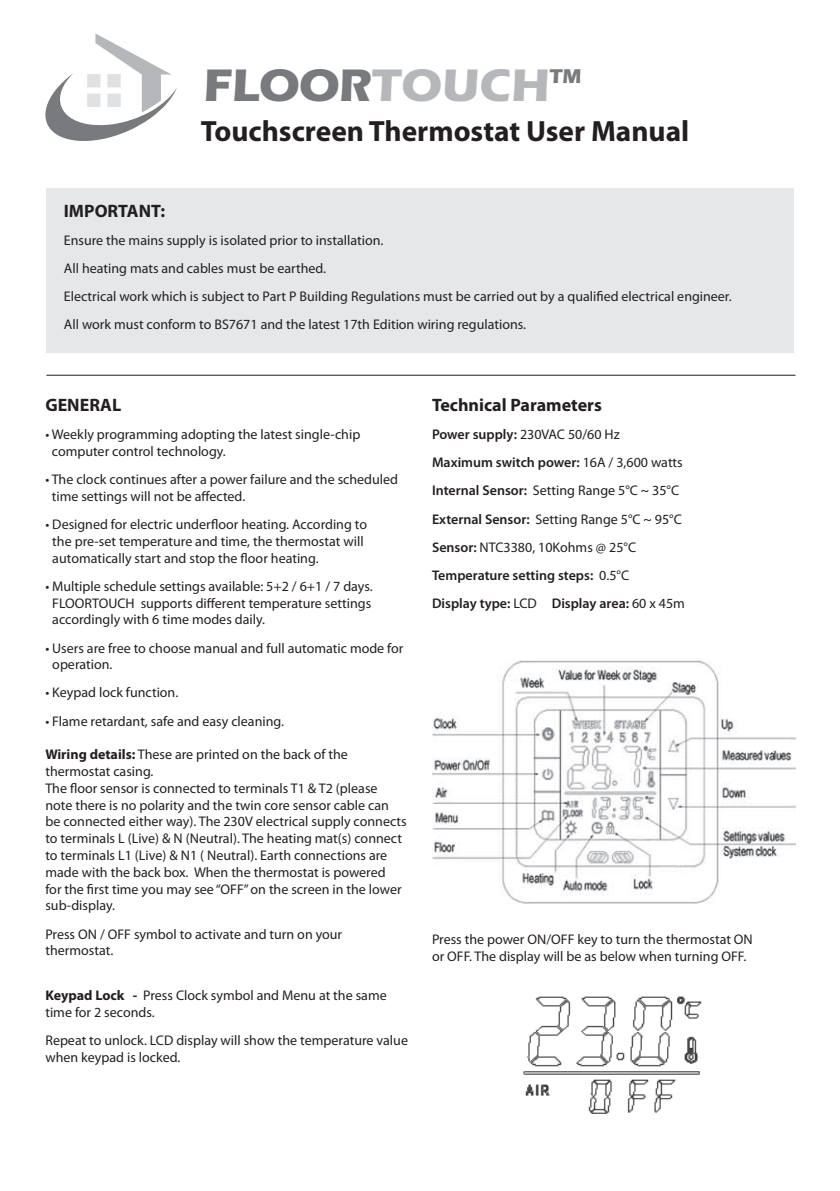
<style>
.page{position:relative;width:840px;height:1191px;background:#fff}
.page>*{position:absolute;margin:0;border:0;box-sizing:border-box;transform-origin:0 0}
.t1{font:700 47.2px "Itc Eras";color:#787a7d}
.t2{font:700 29.4px "Myriad Pro";color:#231f20}
.t3{font:700 20.6px "Itc Eras";color:#787a7d}
.t4{font:700 18px "Myriad Pro";color:#231f20}
.t5{font:14px/16.8px "Myriad Pro";color:#231f20}
.t6{font:600 14px/28.2px "Myriad Pro";color:#231f20}
.s1{color:#b6b7bb}
.s2{font-weight:700}
.s3{font-weight:400}
</style>
<div class="page">
<div style="left:46px;top:188px;width:747px;height:165px;background:#e6e7e9"></div>
<svg style="left:45px;top:33px;width:132px;height:108px"></svg>
<hr style="left:46px;top:375px;width:749px;height:1px;background:#231f20">
<img style="left:432px;top:660px;width:363px;height:244px">
<img style="left:523px;top:996px;width:179px;height:118px">
<h1 class="t1" style="left:203px;top:58px;width:348px">FLOOR<span class="s1">TOUCH</span></h1>
<h3 class="t3" style="left:549px;top:64px;width:33px">tm</h3>
<h2 class="t2" style="left:201px;top:115px;width:490px">Touchscreen Thermostat User Manual</h2>
<p class="t4" style="left:64px;top:200px;width:103px">IMPORTANT:</p>
<p class="t5" style="left:64px;top:226px;width:669px;line-height:28.2px">Ensure the mains supply is isolated prior to installation.<br>All heating mats and cables must be earthed.<br>Electrical work which is subject to Part P Building Regulations must be carried out by a qualified electrical engineer.<br>All work must conform to BS7671 and the latest 17th Edition wiring regulations.</p>
<p class="t4" style="left:45px;top:395px;width:77px">GENERAL</p>
<p class="t5" style="left:52px;top:426px;width:310px;text-indent:-6px">• Weekly programming adopting the latest single-chip computer control technology.</p>
<p class="t5" style="left:52px;top:471px;width:348px;text-indent:-6px">• The clock continues after a power failure and the scheduled time settings will not be affected.</p>
<p class="t5" style="left:52px;top:516px;width:316px;text-indent:-7px">• Designed for electric underfloor heating. According to the pre-set temperature and time, the thermostat will automatically start and stop the floor heating.</p>
<p class="t5" style="left:52px;top:578px;width:322px;text-align:justify;text-indent:-7px">• Multiple schedule settings available: 5+2 / 6+1 / 7 days.<br>FLOORTOUCH supports different temperature settings accordingly with 6 time modes daily.</p>
<p class="t5" style="left:52px;top:639px;width:352px;text-indent:-7px">• Users are free to choose manual and full automatic mode for operation.</p>
<p class="t5" style="left:45px;top:684px;width:134px">• Keypad lock function.</p>
<p class="t5" style="left:45px;top:713px;width:240px">• Flame retardant, safe and easy cleaning.</p>
<p class="t5" style="left:45px;top:746px;width:362px"><span class="s2">Wiring details:</span> These are printed on the back of the thermostat casing.<br>The floor sensor is connected to terminals T1 &amp; T2 (please note there is no polarity and the twin core sensor cable can be connected either way). The 230V electrical supply connects to terminals L (Live) &amp; N (Neutral). The heating mat(s) connect to terminals L1 (Live) &amp; N1 ( Neutral). Earth connections are made with the back box. When the thermostat is powered<br>for the first time you may see “OFF” on the screen in the lower sub-display.</p>
<p class="t5" style="left:45px;top:925px;width:298px">Press ON / OFF symbol to activate and turn on your thermostat.</p>
<p class="t5" style="left:45px;top:987px;width:342px"><span class="s2">Keypad Lock -</span> Press Clock symbol and Menu at the same time for 2 seconds.</p>
<p class="t5" style="left:45px;top:1032px;width:364px">Repeat to unlock. LCD display will show the temperature value when keypad is locked.</p>
<p class="t4" style="left:432px;top:395px;width:171px">Technical Parameters</p>
<p class="t6" style="left:432px;top:420px;width:254px">Power supply: <span class="s3">230VAC 50/60 Hz<br></span>Maximum switch power: <span class="s3">16A / 3,600 watts </span>Internal Sensor: <span class="s3">Setting Range 5°C ~ 35°C </span>External Sensor: <span class="s3">Setting Range 5°C ~ 95°C </span>Sensor: <span class="s3">NTC3380, 10Kohms @ 25°C </span>Temperature setting steps: <span class="s3">0.5°C<br></span>Display type: <span class="s3">LCD</span> Display area: <span class="s3">60 x 45m</span></p>
<p class="t5" style="left:432px;top:931px;width:322px">Press the power ON/OFF key to turn the thermostat ON or OFF. The display will be as below when turning OFF.</p>
</div>
